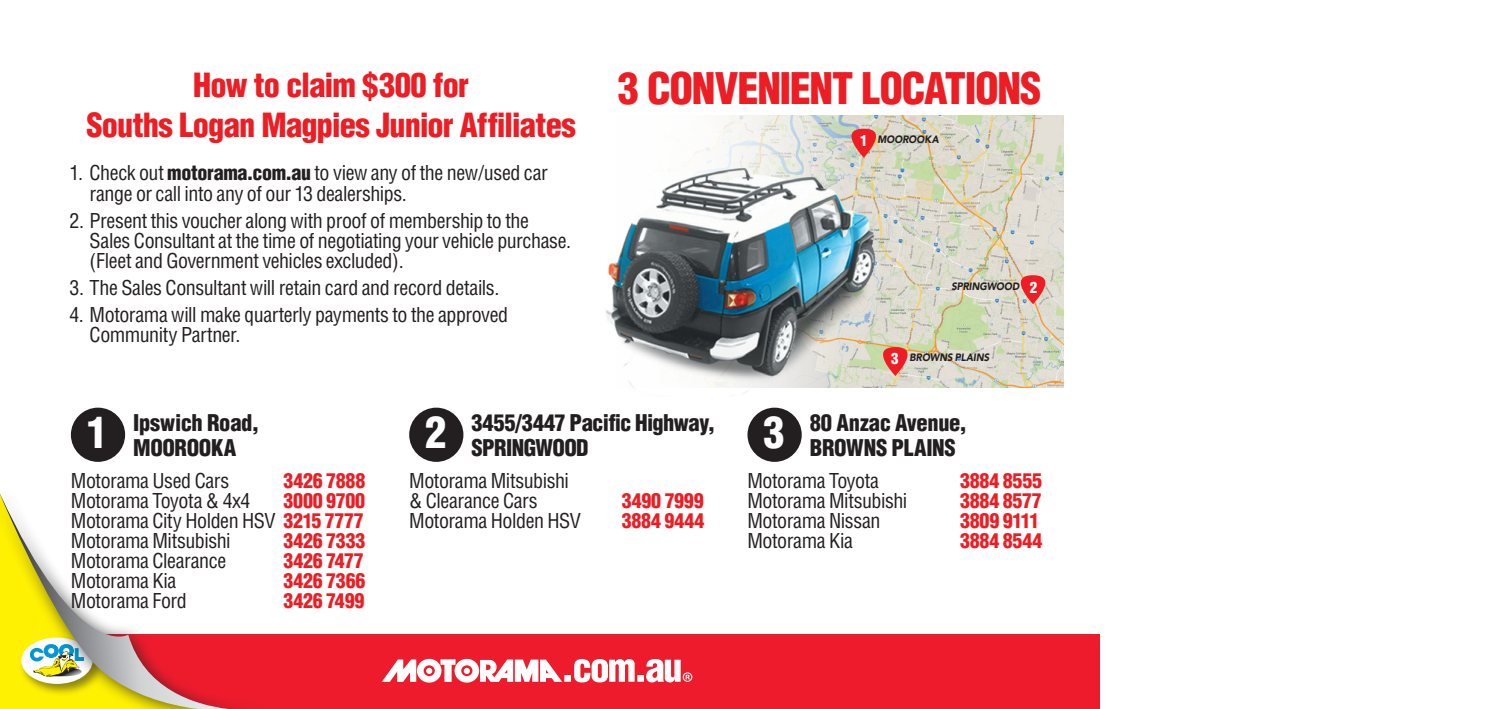
<style>
.page{position:relative;width:1489px;height:709px;background:#fff}
.page>*{position:absolute;margin:0;border:0;box-sizing:border-box;transform-origin:0 0}
.t1{font:900 condensed 42.5px "Helvetica";letter-spacing:-.03em;color:#ee1d23}
.t2{font:900 condensed 42.5px "Helvetica";color:#fff}
.t3{font:900 condensed 32.5px/40px "Helvetica";letter-spacing:-.03em;color:#ee1d23;text-align:center}
.t4{font:900 condensed 22.5px/25px "Helvetica";letter-spacing:-.015em;color:#231f20}
.t5{font:condensed 20px/20px "Helvetica";letter-spacing:-.02em;color:#231f20}
.t6{font:900 condensed 20px "Helvetica";letter-spacing:-.015em;color:#ee1d23}
.t7{font:900 condensed 15px "Helvetica";color:#fff}
.body_Text{font:italic 900 10.75px "Avenir";letter-spacing:-.005em;color:#231f20;scale:.9 1}
.s1{font-weight:900}
.s2{font-weight:900;color:#ee1d23}
</style>
<div class="page">
<img style="left:841px;top:116px;width:222px;height:272px">
<svg style="left:1000px;top:275px;width:60px;height:46px;background:#dcb6aa"></svg>
<svg style="left:841px;top:129px;width:50px;height:27px"></svg>
<svg style="left:892px;top:347px;width:30px;height:41px"></svg>
<div style="left:0;top:635px;width:1098px;height:74px;background:#ee1b2d"></div>
<svg style="left:382px;top:659px;width:310px;height:23px"></svg>
<svg style="left:693px;top:115px;width:148px;height:41px"></svg>
<img style="left:606px;top:156px;width:286px;height:237px">
<div style="left:71px;top:407px;width:54px;height:55px;background:#231f20;border-radius:50%"></div>
<div style="left:409px;top:407px;width:54px;height:55px;background:#231f20;border-radius:50%"></div>
<div style="left:747px;top:407px;width:54px;height:55px;background:#231f20;border-radius:50%"></div>
<div style="left:0;top:483px;width:275px;height:226px;background:#231f20;opacity:.75"></div>
<svg style="left:0;top:494px;width:228px;height:215px"></svg>
<p class="t3" style="left:86px;top:65px;width:491px">How to claim $300 for<br>Souths Logan Magpies Junior Affiliates</p>
<p class="t5" style="left:90px;top:163px;width:459px;text-indent:-20px">1. Check out <span class="s1">motorama.com.au</span> to view any of the new/used car range or call into any of our 13 dealerships.</p>
<p class="t5" style="left:90px;top:210px;width:483px;text-indent:-20px">2. Present this voucher along with proof of membership to the<br>Sales Consultant at the time of negotiating your vehicle purchase. (Fleet and Government vehicles excluded).</p>
<p class="t5" style="left:70px;top:277px;width:431px">3. The Sales Consultant will retain card and record details.</p>
<p class="t5" style="left:90px;top:304px;width:420px;text-indent:-20px">4. Motorama will make quarterly payments to the approved<br>Community Partner.</p>
<p class="t1" style="left:618px;top:61px;width:425px">3 CONVENIENT LOCATIONS</p>
<p class="t7" style="left:860px;top:131px;width:9px">1</p>
<p class="body_Text" style="left:877px;top:131px;width:70px">MOOROOKA</p>
<p class="body_Text" style="left:951px;top:277px;width:77px">SPRINGWOOD</p>
<p class="t7" style="left:1029px;top:277px;width:9px">2</p>
<p class="t7" style="left:891px;top:349px;width:9px">3</p>
<p class="body_Text" style="left:909px;top:349px;width:90px">BROWNS PLAINS</p>
<p class="t2" style="left:87px;top:406px;width:23px">1</p>
<p class="t4" style="left:133px;top:410px;width:127px">Ipswich Road,<br>MOOROOKA</p>
<p class="t5" style="left:71px;top:471px;width:160px">Motorama Used Cars</p>
<p class="t6" style="left:283px;top:468px;width:83px">3426 7888</p>
<p class="t5" style="left:71px;top:491px;width:181px">Motorama Toyota &amp; 4x4</p>
<p class="t6" style="left:283px;top:488px;width:83px">3000 9700</p>
<p class="t5" style="left:71px;top:511px;width:294px">Motorama City Holden HSV <span class="s2">3215 7777</span></p>
<p class="t5" style="left:71px;top:531px;width:161px">Motorama Mitsubishi</p>
<p class="t6" style="left:283px;top:528px;width:84px">3426 7333</p>
<p class="t5" style="left:71px;top:551px;width:157px">Motorama Clearance</p>
<p class="t6" style="left:283px;top:548px;width:82px">3426 7477</p>
<p class="t5" style="left:71px;top:571px;width:107px">Motorama Kia</p>
<p class="t6" style="left:283px;top:568px;width:83px">3426 7366</p>
<p class="t5" style="left:71px;top:591px;width:118px">Motorama Ford</p>
<p class="t6" style="left:283px;top:588px;width:82px">3426 7499</p>
<p class="t2" style="left:425px;top:406px;width:23px">2</p>
<p class="t4" style="left:471px;top:410px;width:245px">3455/3447 Pacific Highway,<br>SPRINGWOOD</p>
<p class="t5" style="left:409px;top:471px;width:161px">Motorama Mitsubishi</p>
<p class="t5" style="left:409px;top:491px;width:130px">&amp; Clearance Cars</p>
<p class="t6" style="left:621px;top:488px;width:83px">3490 7999</p>
<p class="t5" style="left:409px;top:511px;width:173px">Motorama Holden HSV</p>
<p class="t6" style="left:621px;top:508px;width:84px">3884 9444</p>
<p class="t2" style="left:763px;top:406px;width:23px">3</p>
<p class="t4" style="left:809px;top:410px;width:159px">80 Anzac Avenue,<br>BROWNS PLAINS</p>
<p class="t5" style="left:747px;top:471px;width:133px">Motorama Toyota</p>
<p class="t6" style="left:960px;top:468px;width:83px">3884 8555</p>
<p class="t5" style="left:747px;top:491px;width:161px">Motorama Mitsubishi</p>
<p class="t6" style="left:960px;top:488px;width:83px">3884 8577</p>
<p class="t5" style="left:747px;top:511px;width:135px">Motorama Nissan</p>
<p class="t6" style="left:960px;top:508px;width:81px">3809 9111</p>
<p class="t5" style="left:747px;top:531px;width:107px">Motorama Kia</p>
<p class="t6" style="left:960px;top:528px;width:84px">3884 8544</p>
</div>
